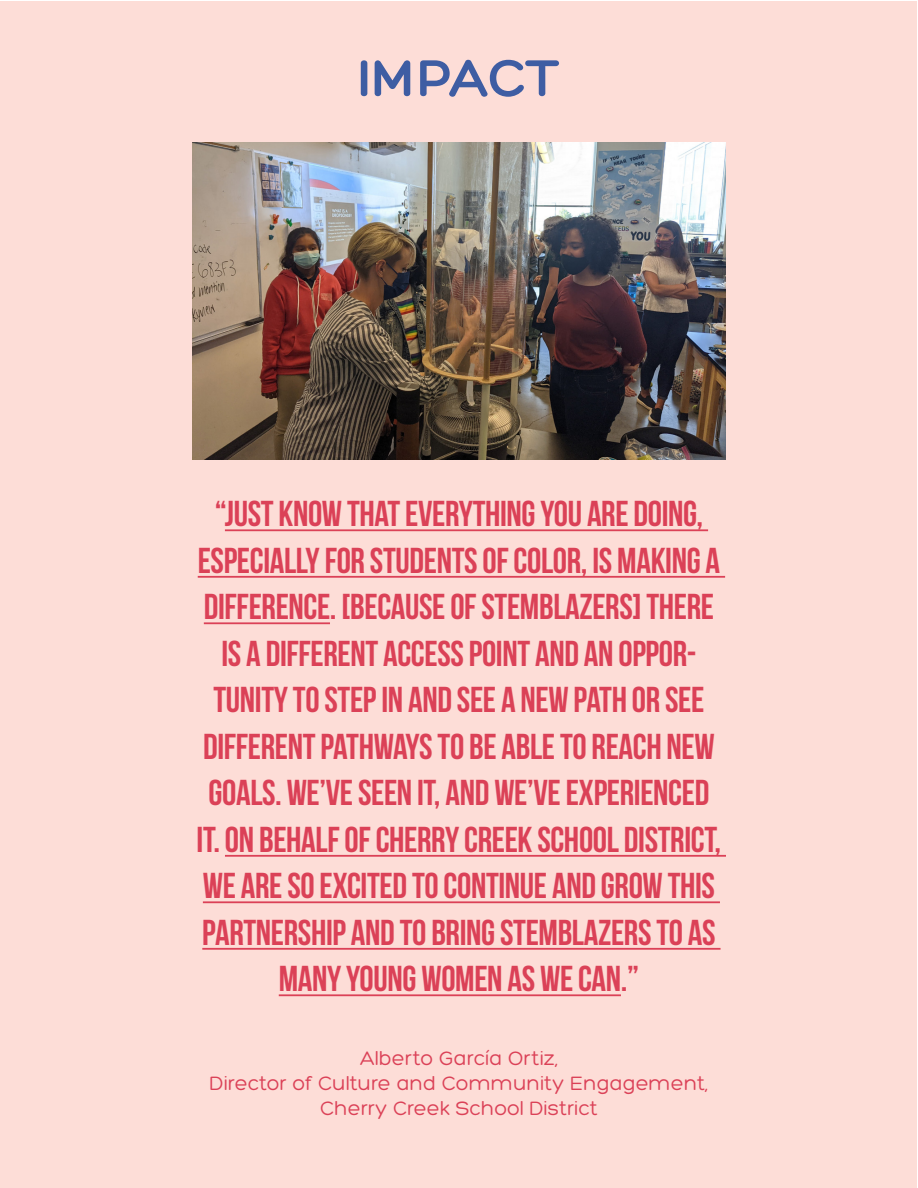
<style>
.page{position:relative;width:918px;height:1188px;background:#fff}
.page>*{position:absolute;margin:0;border:0;box-sizing:border-box;transform-origin:0 0}
.t1{font:700 56.25px "Hero";letter-spacing:.01em;color:#3e5da3}
.t2{font:700 36px/46.5px "Bebas Neue";letter-spacing:-.01em;color:#db4157;text-align:center}
.t3{font:21px/25.2px "Hero";color:#db4157;text-align:center}
</style>
<div class="page">
<div style="left:1px;top:1px;width:916px;height:1186px;background:#fdddd7"></div>
<hr style="left:225px;top:529px;width:483px;height:2px;background:#db4157">
<hr style="left:198px;top:576px;width:527px;height:2px;background:#db4157">
<hr style="left:204px;top:622px;width:126px;height:2px;background:#db4157">
<hr style="left:225px;top:855px;width:501px;height:2px;background:#db4157">
<hr style="left:203px;top:901px;width:517px;height:2px;background:#db4157">
<hr style="left:202px;top:948px;width:519px;height:2px;background:#db4157">
<hr style="left:279px;top:994px;width:342px;height:2px;background:#db4157">
<img style="left:192px;top:143px;width:534px;height:316px">
<h1 class="t1" style="left:358px;top:48px;width:203px">IMPACT</h1>
<p class="t2" style="left:197px;top:490px;width:526px">“JUST KNOW THAT EVERYTHING YOU ARE DOING, ESPECIALLY FOR STUDENTS OF COLOR, IS MAKING A DIFFERENCE. [BECAUSE OF STEMBLAZERS] THERE IS A DIFFERENT ACCESS POINT AND AN OPPOR-TUNITY TO STEP IN AND SEE A NEW PATH OR SEE DIFFERENT PATHWAYS TO BE ABLE TO REACH NEW GOALS. WE’VE SEEN IT, AND WE’VE EXPERIENCED IT. ON BEHALF OF CHERRY CREEK SCHOOL DISTRICT, WE ARE SO EXCITED TO CONTINUE AND GROW THIS PARTNERSHIP AND TO BRING STEMBLAZERS TO AS MANY YOUNG WOMEN AS WE CAN.”</p>
<p class="t3" style="left:210px;top:1046px;width:500px">Alberto García Ortiz,<br>Director of Culture and Community Engagement,<br>Cherry Creek School District</p>
</div>
